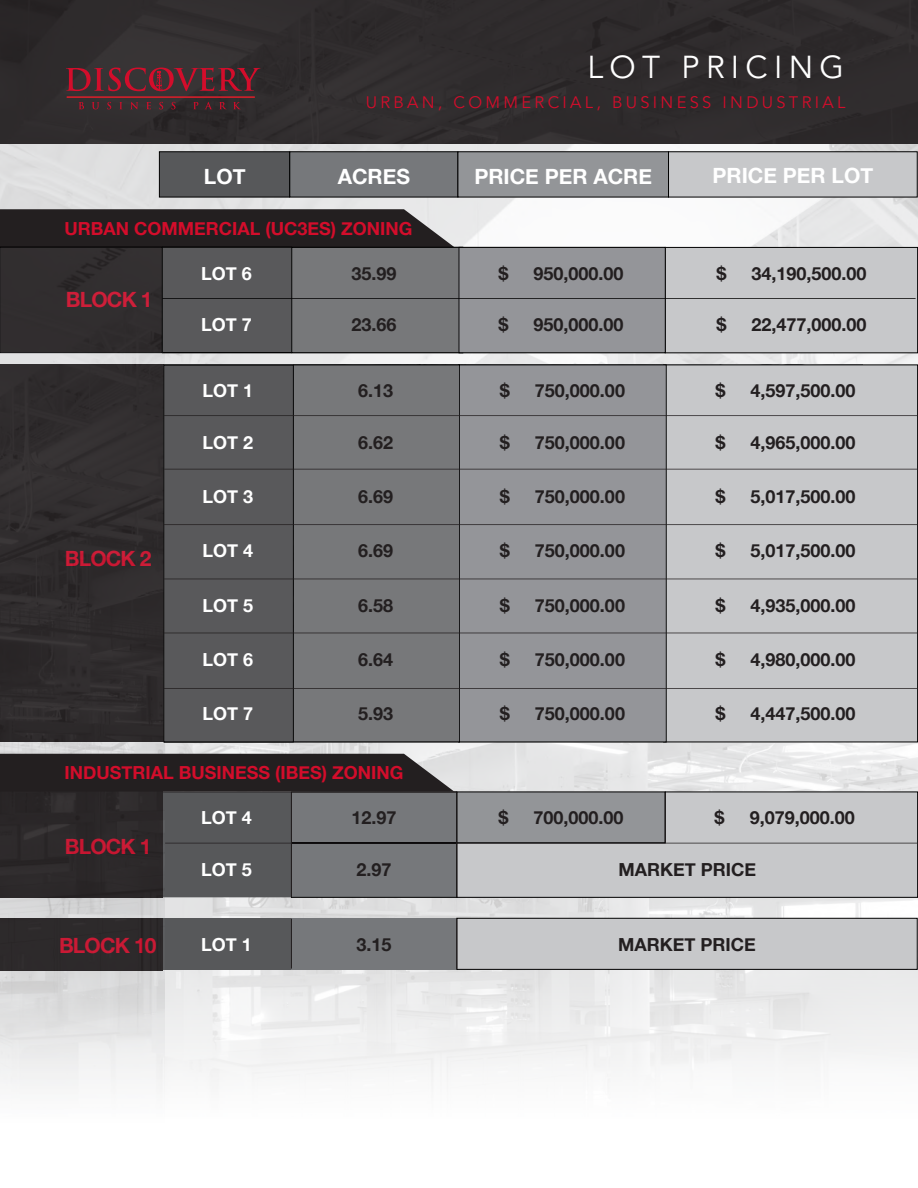
<style>
.page{position:relative;width:918px;height:1188px;background:#fff}
.page>*{position:absolute;margin:0;border:0;box-sizing:border-box;transform-origin:0 0}
.t1{font:31.5px "Avenir";letter-spacing:.2em;color:#fff}
.t2{font:700 21px "Helvetica Neue";color:#fff}
.t3{font:700 21px "Helvetica Neue";letter-spacing:-.04em;color:#d30d2b}
.t4{font:700 18px "Helvetica Neue";color:#231f20}
.t5{font:700 18px "Helvetica Neue";color:#d30d2b}
.t6{font:700 18px "Helvetica Neue";color:#fff}
.t7{font:16.5px "Avenir";letter-spacing:.2em;color:#d30d2b}
</style>
<div class="page">
<img style="left:0;top:143px;width:918px;height:943px">
<div style="left:0;top:0;width:918px;height:143px;background:#2f2c2d"></div>
<svg style="left:66px;top:68px;width:194px;height:23px"></svg>
<svg style="left:79px;top:102px;width:5px;height:7px"></svg>
<svg style="left:92px;top:102px;width:7px;height:7px"></svg>
<svg style="left:107px;top:102px;width:4px;height:7px"></svg>
<svg style="left:119px;top:102px;width:3px;height:7px"></svg>
<svg style="left:131px;top:102px;width:7px;height:7px"></svg>
<svg style="left:146px;top:102px;width:5px;height:7px"></svg>
<svg style="left:159px;top:102px;width:4px;height:7px"></svg>
<svg style="left:172px;top:102px;width:4px;height:7px"></svg>
<svg style="left:193px;top:102px;width:5px;height:7px"></svg>
<svg style="left:205px;top:102px;width:7px;height:7px"></svg>
<svg style="left:219px;top:102px;width:7px;height:7px"></svg>
<svg style="left:233px;top:102px;width:7px;height:7px"></svg>
<hr style="left:67px;top:96px;width:188px;height:2px;background:#d1232a">
<div style="left:667px;top:364px;width:251px;height:379px;background:#c7c8ca"></div>
<svg style="left:458px;top:791px;width:460px;height:107px;background:#b7b8ba"></svg>
<hr style="left:665px;top:792px;width:1px;height:51px;background:#231f20">
<div style="left:161px;top:918px;width:130px;height:51px;background:#57585a"></div>
<div style="left:291px;top:918px;width:166px;height:51px;background:#76787b"></div>
<div style="left:456px;top:918px;width:462px;height:52px;background:#c7c8ca;border:1px solid #000"></div>
<hr style="left:291px;top:919px;width:1px;height:50px;background:#231f20">
<hr style="left:456px;top:919px;width:1px;height:50px;background:#231f20">
<div style="left:159px;top:151px;width:131px;height:46px;background:#57585a;border:1px solid #000"></div>
<div style="left:289px;top:151px;width:169px;height:46px;background:#76787b;border:1px solid #000"></div>
<div style="left:458px;top:151px;width:211px;height:46px;background:#939598;border:1px solid #000"></div>
<div style="left:668px;top:151px;width:250px;height:46px;background:#c7c8ca;border:1px solid #000"></div>
<img style="left:0;top:354px;width:165px;height:735px">
<svg style="left:0;top:754px;width:458px;height:144px;background:#484748"></svg>
<div style="left:460px;top:364px;width:207px;height:379px;background:#949599"></div>
<div style="left:294px;top:364px;width:166px;height:379px;background:#77787a"></div>
<div style="left:164px;top:364px;width:130px;height:379px;background:#59595b"></div>
<svg style="left:0;top:209px;width:918px;height:145px;background:#858486"></svg>
<hr style="left:162px;top:298px;width:754px;height:1px;background:#000">
<hr style="left:164px;top:578px;width:754px;height:2px;background:#231f20">
<hr style="left:164px;top:632px;width:754px;height:2px;background:#231f20">
<hr style="left:164px;top:524px;width:754px;height:1px;background:#231f20">
<hr style="left:164px;top:468px;width:754px;height:2px;background:#231f20">
<hr style="left:164px;top:415px;width:754px;height:1px;background:#231f20">
<hr style="left:164px;top:688px;width:754px;height:1px;background:#231f20">
<hr style="left:165px;top:842px;width:753px;height:2px;background:#231f20">
<p class="t1" style="left:588px;top:49px;width:258px">LOT PRICING</p>
<p class="t7" style="left:366px;top:93px;width:481px">URBAN, COMMERCIAL, BUSINESS INDUSTRIAL</p>
<p class="t2" style="left:204px;top:160px;width:43px">LOT</p>
<p class="t2" style="left:338px;top:160px;width:74px">ACRES</p>
<p class="t2" style="left:474px;top:160px;width:179px">PRICE PER ACRE</p>
<p class="t2" style="left:713px;top:159px;width:162px">PRICE PER LOT</p>
<p class="t5" style="left:65px;top:214px;width:349px">URBAN COMMERCIAL (UC3ES) ZONING</p>
<p class="t3" style="left:66px;top:284px;width:88px">BLOCK 1</p>
<p class="t3" style="left:65px;top:542px;width:88px">BLOCK 2</p>
<p class="t6" style="left:201px;top:259px;width:52px">LOT 6</p>
<p class="t6" style="left:201px;top:311px;width:52px">LOT 7</p>
<p class="t6" style="left:202px;top:377px;width:52px">LOT 1</p>
<p class="t4" style="left:352px;top:259px;width:47px">35.99</p>
<p class="t4" style="left:352px;top:311px;width:47px">23.66</p>
<p class="t4" style="left:358px;top:377px;width:37px">6.13</p>
<p class="t6" style="left:202px;top:428px;width:52px">LOT 2</p>
<p class="t4" style="left:358px;top:428px;width:37px">6.62</p>
<p class="t6" style="left:202px;top:482px;width:52px">LOT 3</p>
<p class="t4" style="left:358px;top:482px;width:37px">6.69</p>
<p class="t6" style="left:202px;top:537px;width:52px">LOT 4</p>
<p class="t4" style="left:358px;top:537px;width:37px">6.69</p>
<p class="t6" style="left:202px;top:591px;width:52px">LOT 5</p>
<p class="t4" style="left:358px;top:591px;width:37px">6.58</p>
<p class="t6" style="left:202px;top:645px;width:52px">LOT 6</p>
<p class="t4" style="left:358px;top:645px;width:37px">6.64</p>
<p class="t6" style="left:202px;top:700px;width:52px">LOT 7</p>
<p class="t4" style="left:358px;top:700px;width:37px">5.93</p>
<p class="t5" style="left:65px;top:759px;width:340px">INDUSTRIAL BUSINESS (IBES) ZONING</p>
<p class="t4" style="left:499px;top:259px;width:12px">$</p>
<p class="t4" style="left:534px;top:259px;width:92px">950,000.00</p>
<p class="t4" style="left:499px;top:311px;width:12px">$</p>
<p class="t4" style="left:534px;top:311px;width:92px">950,000.00</p>
<p class="t4" style="left:500px;top:377px;width:12px">$</p>
<p class="t4" style="left:535px;top:377px;width:92px">750,000.00</p>
<p class="t4" style="left:500px;top:428px;width:12px">$</p>
<p class="t4" style="left:535px;top:428px;width:92px">750,000.00</p>
<p class="t4" style="left:500px;top:482px;width:12px">$</p>
<p class="t4" style="left:535px;top:482px;width:92px">750,000.00</p>
<p class="t4" style="left:500px;top:537px;width:12px">$</p>
<p class="t4" style="left:535px;top:537px;width:92px">750,000.00</p>
<p class="t4" style="left:500px;top:591px;width:12px">$</p>
<p class="t4" style="left:535px;top:591px;width:92px">750,000.00</p>
<p class="t4" style="left:500px;top:645px;width:12px">$</p>
<p class="t4" style="left:535px;top:645px;width:92px">750,000.00</p>
<p class="t4" style="left:500px;top:700px;width:12px">$</p>
<p class="t4" style="left:535px;top:700px;width:92px">750,000.00</p>
<p class="t4" style="left:716px;top:259px;width:12px">$</p>
<p class="t4" style="left:751px;top:259px;width:117px">34,190,500.00</p>
<p class="t4" style="left:716px;top:311px;width:12px">$</p>
<p class="t4" style="left:751px;top:311px;width:117px">22,477,000.00</p>
<p class="t4" style="left:715px;top:377px;width:12px">$</p>
<p class="t4" style="left:750px;top:377px;width:107px">4,597,500.00</p>
<p class="t4" style="left:715px;top:428px;width:12px">$</p>
<p class="t4" style="left:750px;top:428px;width:107px">4,965,000.00</p>
<p class="t4" style="left:715px;top:482px;width:12px">$</p>
<p class="t4" style="left:750px;top:482px;width:107px">5,017,500.00</p>
<p class="t4" style="left:715px;top:537px;width:12px">$</p>
<p class="t4" style="left:750px;top:537px;width:107px">5,017,500.00</p>
<p class="t4" style="left:715px;top:591px;width:12px">$</p>
<p class="t4" style="left:750px;top:591px;width:107px">4,935,000.00</p>
<p class="t4" style="left:715px;top:645px;width:12px">$</p>
<p class="t4" style="left:750px;top:645px;width:107px">4,980,000.00</p>
<p class="t4" style="left:715px;top:700px;width:12px">$</p>
<p class="t4" style="left:750px;top:700px;width:107px">4,447,500.00</p>
<p class="t3" style="left:65px;top:830px;width:88px">BLOCK 1</p>
<p class="t3" style="left:59px;top:929px;width:99px">BLOCK 10</p>
<p class="t6" style="left:201px;top:804px;width:52px">LOT 4</p>
<p class="t4" style="left:352px;top:804px;width:47px">12.97</p>
<p class="t4" style="left:499px;top:804px;width:12px">$</p>
<p class="t4" style="left:534px;top:804px;width:92px">700,000.00</p>
<p class="t4" style="left:715px;top:804px;width:12px">$</p>
<p class="t4" style="left:750px;top:804px;width:107px">9,079,000.00</p>
<p class="t6" style="left:201px;top:855px;width:52px">LOT 5</p>
<p class="t4" style="left:357px;top:855px;width:37px">2.97</p>
<p class="t4" style="left:618px;top:855px;width:139px">MARKET PRICE</p>
<p class="t6" style="left:201px;top:930px;width:52px">LOT 1</p>
<p class="t4" style="left:357px;top:930px;width:37px">3.15</p>
<p class="t4" style="left:618px;top:930px;width:139px">MARKET PRICE</p>
</div>
